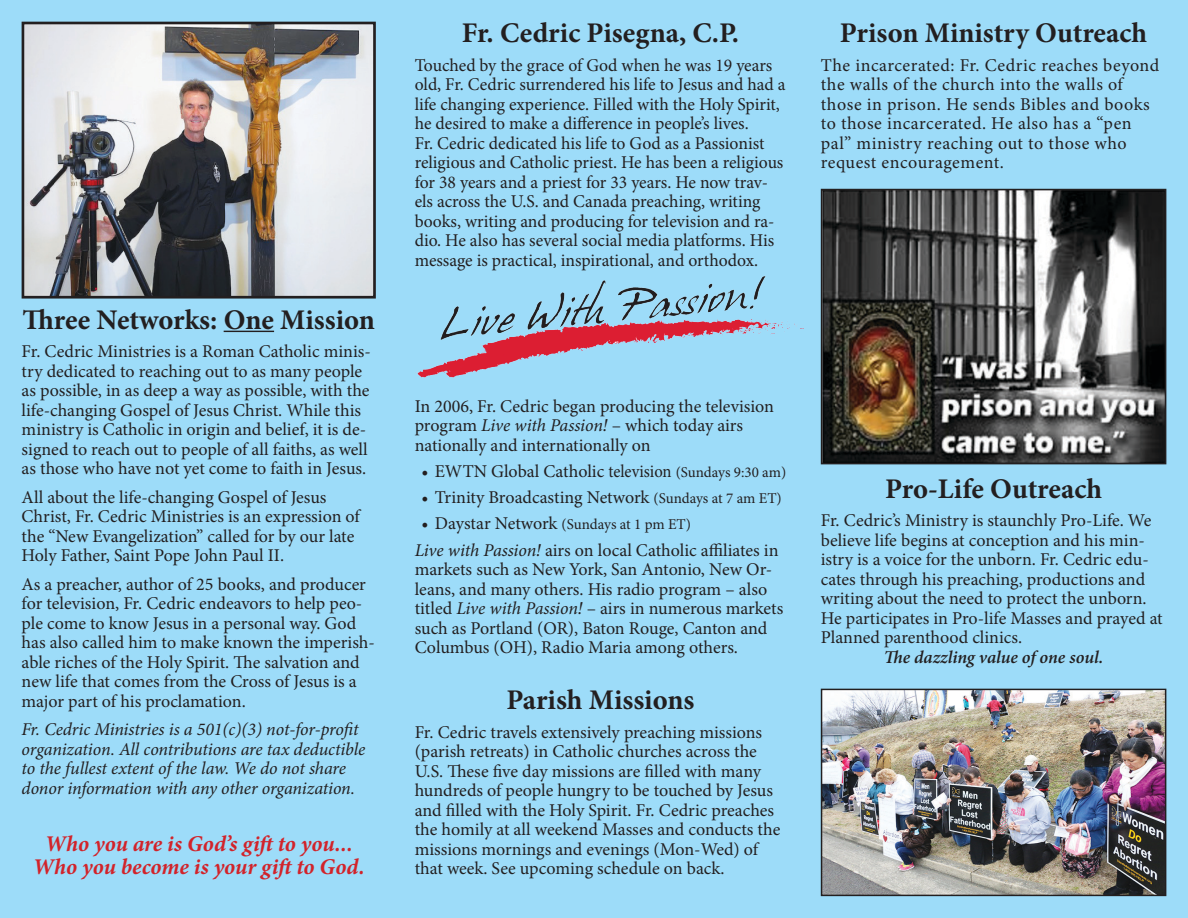
<style>
.page{position:relative;width:1188px;height:918px;background:#9ddcf9}
.page>*{position:absolute;margin:0;border:0;box-sizing:border-box;transform-origin:0 0}
.t1{font:700 28.5px "Minion Pro";color:#231f20}
.t2{font:italic 700 22.5px "Minion Pro";color:#d2232a}
.t3{font:18px/19.5px "Minion Pro";color:#231f20}
.t4{font:18px/19.5px "Minion Pro";letter-spacing:.03em;color:#231f20}
.t5{font:italic 18px/19.5px "Minion Pro";letter-spacing:-.01em;color:#231f20}
.t6{font:italic 600 18px "Minion Pro";letter-spacing:-.005em;color:#231f20}
.t7{font:15px "Minion Pro";letter-spacing:-.005em;color:#231f20}
.s1{font-style:italic}
.s2{font-size:15px}
.s3{font-size:18px}
</style>
<div class="page">
<hr style="left:224px;top:331px;width:50px;height:1px;background:#231f20">
<img style="left:824px;top:692px;width:339px;height:201px">
<div style="left:821px;top:689px;width:345px;height:207px;border:2px solid #231f20"></div>
<img style="left:824px;top:192px;width:339px;height:269px">
<div style="left:821px;top:189px;width:345px;height:275px;border:2px solid #231f20"></div>
<img style="left:26px;top:26px;width:346px;height:269px">
<div style="left:22px;top:22px;width:354px;height:277px;border:3px solid #231f20"></div>
<img style="left:415px;top:276px;width:389px;height:102px">
<p class="t1" style="left:22px;top:299px;width:354px">Three Networks: One Mission</p>
<p class="t3" style="left:22px;top:342px;width:351px">Fr. Cedric Ministries is a Roman Catholic minis&shy;try dedicated to reaching out to as many people as possible, in as deep a way as possible, with the life-changing Gospel of Jesus Christ. While this ministry is Catholic in origin and belief, it is de&shy;signed to reach out to people of all faiths, as well as those who have not yet come to faith in Jesus.</p>
<p class="t3" style="left:22px;top:487px;width:340px">All about the life-changing Gospel of Jesus Christ, Fr. Cedric Ministries is an expression of the “New Evangelization” called for by our late Holy Father, Saint Pope John Paul II.</p>
<p class="t3" style="left:22px;top:574px;width:355px">As a preacher, author of 25 books, and producer for television, Fr. Cedric endeavors to help peo&shy;ple come to know Jesus in a personal way. God has also called him to make known the imperish&shy;able riches of the Holy Spirit. The salvation and new life that comes from the Cross of Jesus is a major part of his proclamation.</p>
<p class="t5" style="left:22px;top:719px;width:345px">Fr. Cedric Ministries is a 501(c)(3) not-for-profit organization. All contributions are tax deductible to the fullest extent of the law. We do not share donor information with any other organization.</p>
<p class="t2" style="left:45px;top:828px;width:309px">Who you are is God’s gift to you...</p>
<p class="t2" style="left:33px;top:850px;width:333px">Who you become is your gift to God.</p>
<p class="t1" style="left:462px;top:13px;width:279px">Fr. Cedric Pisegna, C.P.</p>
<p class="t3" style="left:415px;top:55px;width:373px">Touched by the grace of God when he was 19 years old, Fr. Cedric surrendered his life to Jesus and had a life changing experience. Filled with the Holy Spirit, he desired to make a difference in people’s lives.<br>Fr. Cedric dedicated his life to God as a Passionist religious and Catholic priest. He has been a religious for 38 years and a priest for 33 years. He now trav&shy;els across the U.S. and Canada preaching, writing books, writing and producing for television and ra&shy;dio. He also has several social media platforms. His message is practical, inspirational, and orthodox.</p>
<p class="t1" style="left:840px;top:13px;width:309px">Prison Ministry Outreach</p>
<p class="t4" style="left:821px;top:55px;width:340px">The incarcerated: Fr. Cedric reaches beyond the walls of the church into the walls of those in prison. He sends Bibles and books to those incarcerated. He also has a “pen pal” ministry reaching out to those who request encouragement.</p>
<p class="t3" style="left:415px;top:396px;width:361px">In 2006, Fr. Cedric began producing the television program <span class="s1">Live with Passion!</span> – which today airs nationally and internationally on</p>
<p class="t3" style="left:421px;top:461px;width:366px">• EWTN Global Catholic television <span class="s2">(Sundays 9:30 am)</span></p>
<p class="t3" style="left:421px;top:488px;width:362px">• Trinity Broadcasting Network <span class="s2">(Sundays at 7 am ET)</span></p>
<p class="t7" style="left:421px;top:515px;width:271px"><span class="s3">• Daystar Network</span> (Sundays at 1 pm ET)</p>
<p class="t3" style="left:415px;top:540px;width:370px"><span class="s1">Live with Passion!</span> airs on local Catholic affiliates in markets such as New York, San Antonio, New Or&shy;leans, and many others. His radio program – also titled <span class="s1">Live with Passion!</span> – airs in numerous markets such as Portland (OR), Baton Rouge, Canton and Columbus (OH), Radio Maria among others.</p>
<p class="t1" style="left:507px;top:680px;width:189px">Parish Missions</p>
<p class="t3" style="left:415px;top:722px;width:367px">Fr. Cedric travels extensively preaching missions (parish retreats) in Catholic churches across the U.S. These five day missions are filled with many hundreds of people hungry to be touched by Jesus and filled with the Holy Spirit. Fr. Cedric preaches the homily at all weekend Masses and conducts the missions mornings and evenings (Mon-Wed) of that week. See upcoming schedule on back.</p>
<p class="t1" style="left:885px;top:468px;width:219px">Pro-Life Outreach</p>
<p class="t3" style="left:821px;top:511px;width:343px">Fr. Cedric’s Ministry is staunchly Pro-Life. We believe life begins at conception and his min&shy;istry is a voice for the unborn. Fr. Cedric edu&shy;cates through his preaching, productions and writing about the need to protect the unborn.<br>He participates in Pro-life Masses and prayed at Planned parenthood clinics.</p>
<p class="t6" style="left:884px;top:644px;width:221px">The dazzling value of one soul.</p>
</div>
